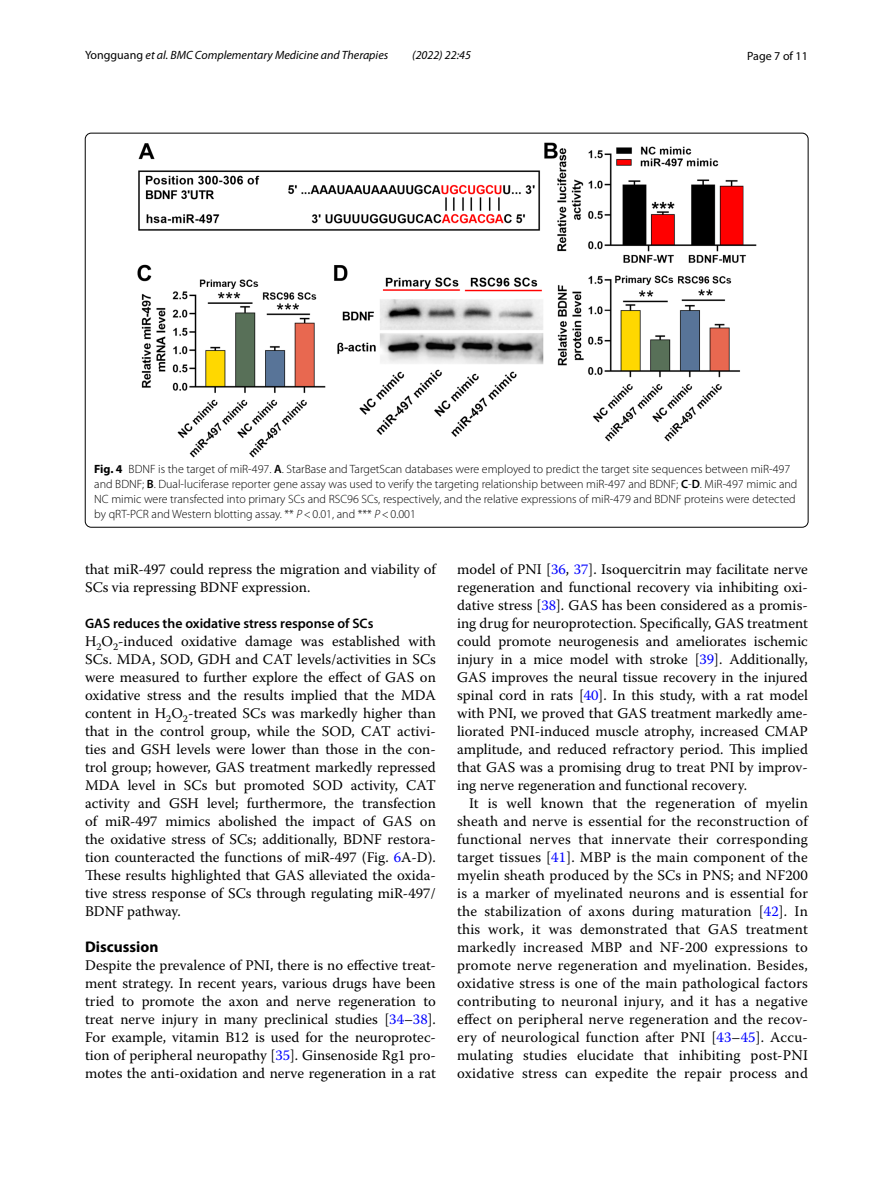
<style>
.page{position:relative;width:893px;height:1187px;background:#fff}
.page>*{position:absolute;margin:0;border:0;box-sizing:border-box;transform-origin:0 0}
.t1{font:700 15.45px "Myriad Pro";color:#000}
.t2{font:14.7px/18px "Warnock Pro";color:#000;text-align:justify}
.t3{font:600 13.8px "Myriad Pro";color:#000}
.t4{font:300 12px/15px "Myriad Pro";color:#000}
.t5{font:italic 12px "Myriad Pro";color:#000}
.t6{font:12px "Myriad Pro";color:#000}
.s1{font-style:normal}
.s2{font-weight:700}
.s3{font-weight:600}
.s4{font-style:italic}
.s5{color:#00f}
</style>
<div class="page">
<img style="left:137px;top:142px;width:619px;height:315px">
<p class="t5" style="left:85px;top:48px;width:305px"><span class="s1">Yongguang</span> et al. BMC Complementary Medicine and Therapies</p>
<p class="t5" style="left:412px;top:48px;width:60px">(2022) 22:45</p>
<p class="t6" style="left:747px;top:48px;width:62px">Page 7 of 11</p>
<p class="t4" style="left:94px;top:461px;width:705px"><span class="s2">Fig. 4</span> BDNF is the target of miR-497. <span class="s3">A</span>. StarBase and TargetScan databases were employed to predict the target site sequences between miR-497 and BDNF; <span class="s3">B</span>. Dual-luciferase reporter gene assay was used to verify the targeting relationship between miR-497 and BDNF; <span class="s3">C</span>-<span class="s3">D</span>. MiR-497 mimic and NC mimic were transfected into primary SCs and RSC96 SCs, respectively, and the relative expressions of miR-479 and BDNF proteins were detected by qRT-PCR and Western blotting assay. ** <span class="s4">P</span>&lt;0.01, and *** <span class="s4">P</span>&lt;0.001</p>
<p class="t2" style="left:85px;top:560px;width:352px">that miR-497 could repress the migration and viability of<br>SCs via repressing BDNF expression.</p>
<p class="t3" style="left:85px;top:614px;width:290px">GAS reduces the oxidative stress response of SCs</p>
<p class="t2" style="left:85px;top:632px;width:352px">H<sub>2</sub>O<sub>2</sub>-induced oxidative damage was established with SCs. MDA, SOD, GDH and CAT levels/activities in SCs were measured to further explore the effect of GAS on oxidative stress and the results implied that the MDA content in H<sub>2</sub>O<sub>2</sub>-treated SCs was markedly higher than that in the control group, while the SOD, CAT activi&shy;ties and GSH levels were lower than those in the con&shy;trol group; however, GAS treatment markedly repressed MDA level in SCs but promoted SOD activity, CAT activity and GSH level; furthermore, the transfection of miR-497 mimics abolished the impact of GAS on the oxidative stress of SCs; additionally, BDNF restora&shy;tion counteracted the functions of miR-497 (Fig. <span class="s5">6</span>A-D).<br>These results highlighted that GAS alleviated the oxida&shy;tive stress response of SCs through regulating miR-497/ BDNF pathway.</p>
<p class="t1" style="left:85px;top:937px;width:75px">Discussion</p>
<p class="t2" style="left:85px;top:956px;width:352px">Despite the prevalence of PNI, there is no effective treat&shy;ment strategy. In recent years, various drugs have been tried to promote the axon and nerve regeneration to treat nerve injury in many preclinical studies [<span class="s5">34</span>–<span class="s5">38</span>].<br>For example, vitamin B12 is used for the neuroprotec&shy;tion of peripheral neuropathy [<span class="s5">35</span>]. Ginsenoside Rg1 pro&shy;motes the anti-oxidation and nerve regeneration in a rat</p>
<p class="t2" style="left:457px;top:560px;width:352px">model of PNI [<span class="s5">36</span>, <span class="s5">37</span>]. Isoquercitrin may facilitate nerve regeneration and functional recovery via inhibiting oxi&shy;dative stress [<span class="s5">38</span>]. GAS has been considered as a promis&shy;ing drug for neuroprotection. Specifically, GAS treatment could promote neurogenesis and ameliorates ischemic injury in a mice model with stroke [<span class="s5">39</span>]. Additionally, GAS improves the neural tissue recovery in the injured spinal cord in rats [<span class="s5">40</span>]. In this study, with a rat model with PNI, we proved that GAS treatment markedly ame&shy;liorated PNI-induced muscle atrophy, increased CMAP amplitude, and reduced refractory period. This implied that GAS was a promising drug to treat PNI by improv&shy;ing nerve regeneration and functional recovery.</p>
<p class="t2" style="left:457px;top:794px;width:352px;text-indent:12px">It is well known that the regeneration of myelin sheath and nerve is essential for the reconstruction of functional nerves that innervate their corresponding target tissues [<span class="s5">41</span>]. MBP is the main component of the myelin sheath produced by the SCs in PNS; and NF200 is a marker of myelinated neurons and is essential for the stabilization of axons during maturation [<span class="s5">42</span>]. In this work, it was demonstrated that GAS treatment markedly increased MBP and NF-200 expressions to promote nerve regeneration and myelination. Besides, oxidative stress is one of the main pathological factors contributing to neuronal injury, and it has a negative effect on peripheral nerve regeneration and the recov&shy;ery of neurological function after PNI [<span class="s5">43</span>–<span class="s5">45</span>]. Accu&shy;mulating studies elucidate that inhibiting post-PNI oxidative stress can expedite the repair process and</p>
</div>
